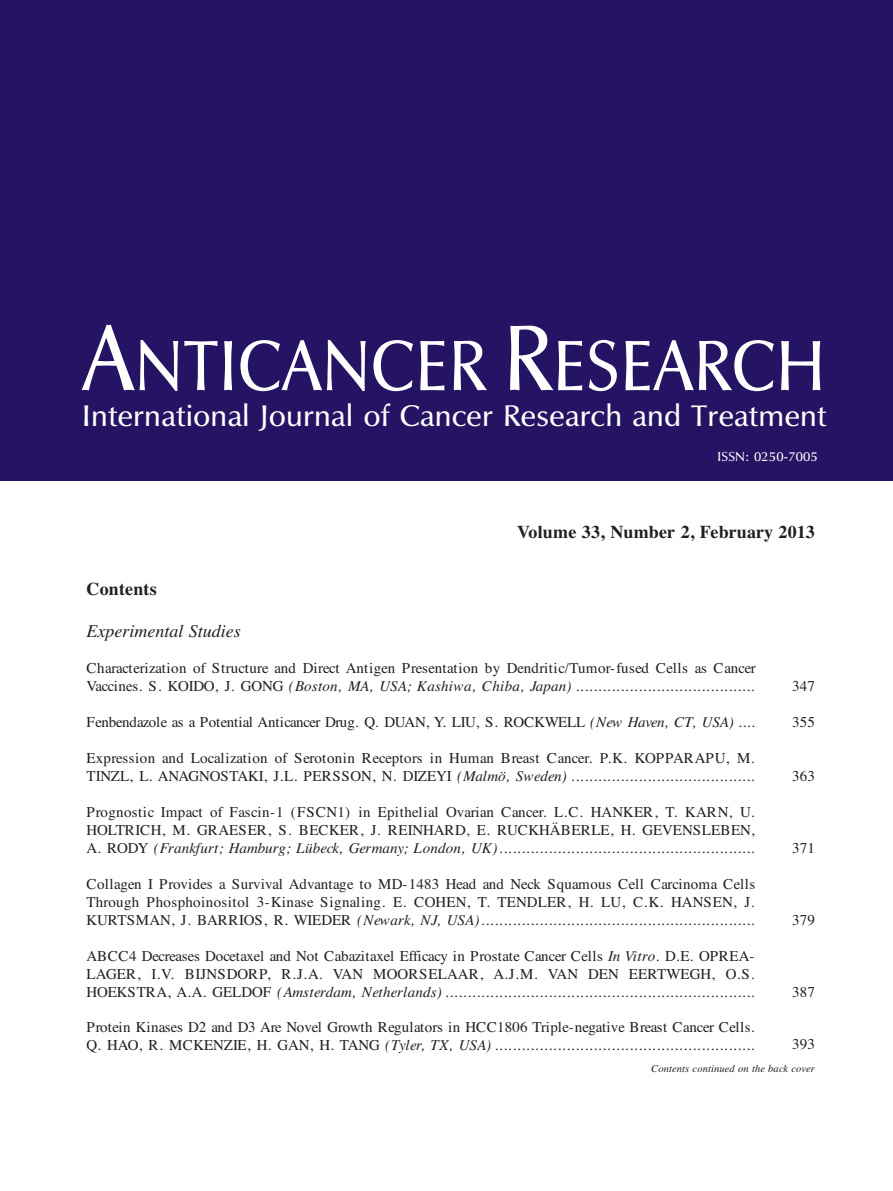
<style>
.page{position:relative;width:893px;height:1191px;background:#fff}
.page>*{position:absolute;margin:0;border:0;box-sizing:border-box;transform-origin:0 0}
.t1{font:73.5px "UB Optima";letter-spacing:.01em;color:#fff;scale:.9 1}
.t2{font:30.75px "UB Optima";letter-spacing:.01em;color:#fff}
.t3{font:700 18px "Times";letter-spacing:.01em;color:#231f20}
.t4{font:italic 18px "Times";color:#231f20}
.t5{font:15px/18px "Times";letter-spacing:.01em;color:#231f20}
.t6{font:15px "Times";letter-spacing:-.015em;color:#231f20}
.t7{font:13.5px "UB Optima";letter-spacing:.01em;color:#fff}
.t8{font:italic 10.5px "Times";letter-spacing:.01em;color:#231f20}
.s1{font-size:96px}
.s2{font-style:italic}
</style>
<div class="page">
<div style="left:0;top:0;width:893px;height:480px;background:#251364"></div>
<h1 class="t1" style="left:83px;top:322px;width:827px"><span class="s1">A</span>NTICANCER <span class="s1">R</span>ESEARCH</h1>
<h2 class="t2" style="left:82px;top:398px;width:746px">International Journal of Cancer Research and Treatment</h2>
<p class="t7" style="left:717px;top:449px;width:102px">ISSN: 0250-7005</p>
<p class="t3" style="left:517px;top:521px;width:299px">Volume 33, Number 2, February 2013</p>
<p class="t3" style="left:87px;top:578px;width:72px">Contents</p>
<p class="t4" style="left:87px;top:625px;width:156px">Experimental Studies</p>
<p class="t5" style="left:87px;top:660px;width:671px">Characterization of Structure and Direct Antigen Presentation by Dendritic/Tumor-fused Cells as Cancer<br>Vaccines. S. KOIDO, J. GONG <span class="s2">(Boston, MA, USA; Kashiwa, Chiba, Japan) ........................................</span></p>
<p class="t6" style="left:87px;top:716px;width:670px">Fenbendazole as a Potential Anticancer Drug. Q. DUAN, Y. LIU, S. ROCKWELL <span class="s2">(New Haven, CT, USA) ....</span></p>
<p class="t5" style="left:87px;top:750px;width:670px">Expression and Localization of Serotonin Receptors in Human Breast Cancer. P.K. KOPPARAPU, M.<br>TINZL, L. ANAGNOSTAKI, J.L. PERSSON, N. DIZEYI <span class="s2">(Malmö, Sweden) .........................................</span></p>
<p class="t5" style="left:87px;top:804px;width:670px;text-align:justify">Prognostic Impact of Fascin-1 (FSCN1) in Epithelial Ovarian Cancer. L.C. HANKER, T. KARN, U.<br>HOLTRICH, M. GRAESER, S. BECKER, J. REINHARD, E. RUCKHÄBERLE, H. GEVENSLEBEN, A. RODY <span class="s2">(Frankfurt; Hamburg; Lübeck, Germany; London, UK).........................................................</span></p>
<p class="t5" style="left:87px;top:876px;width:670px;text-align:justify">Collagen I Provides a Survival Advantage to MD-1483 Head and Neck Squamous Cell Carcinoma Cells Through Phosphoinositol 3-Kinase Signaling. E. COHEN, T. TENDLER, H. LU, C.K. HANSEN, J.<br>KURTSMAN, J. BARRIOS, R. WIEDER <span class="s2">(Newark, NJ, USA).............................................................</span></p>
<p class="t5" style="left:87px;top:948px;width:670px;text-align:justify">ABCC4 Decreases Docetaxel and Not Cabazitaxel Efficacy in Prostate Cancer Cells <span class="s2">In Vitro.</span> D.E. OPREA-LAGER, I.V. BIJNSDORP, R.J.A. VAN MOORSELAAR, A.J.M. VAN DEN EERTWEGH, O.S.<br>HOEKSTRA, A.A. GELDOF <span class="s2">(Amsterdam, Netherlands) .....................................................................</span></p>
<p class="t5" style="left:87px;top:1020px;width:670px">Protein Kinases D2 and D3 Are Novel Growth Regulators in HCC1806 Triple-negative Breast Cancer Cells.<br>Q. HAO, R. MCKENZIE, H. GAN, H. TANG <span class="s2">(Tyler, TX, USA) ..........................................................</span></p>
<p class="t5" style="left:792px;top:678px;width:24px">347</p>
<p class="t5" style="left:792px;top:714px;width:24px">355</p>
<p class="t5" style="left:792px;top:768px;width:24px">363</p>
<p class="t5" style="left:792px;top:840px;width:24px">371</p>
<p class="t5" style="left:792px;top:912px;width:24px">379</p>
<p class="t5" style="left:792px;top:984px;width:24px">387</p>
<p class="t5" style="left:792px;top:1037px;width:24px">393</p>
<p class="t8" style="left:651px;top:1065px;width:165px">Contents continued on the back cover</p>
</div>
